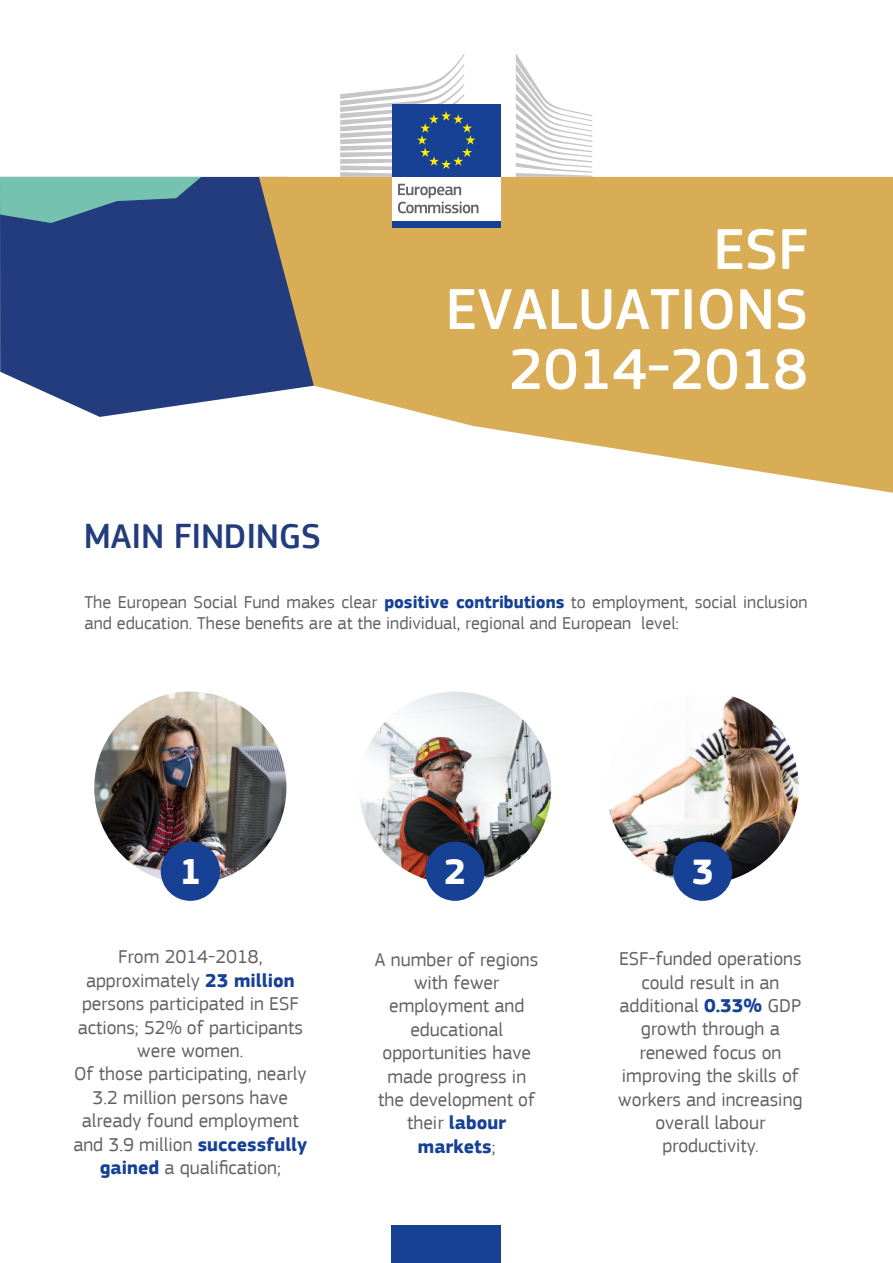
<style>
.page{position:relative;width:893px;height:1263px;background:#fff}
.page>*{position:absolute;margin:0;border:0;box-sizing:border-box;transform-origin:0 0}
.t1{font:500 60px/60px "EC Square Sans Pro";color:#fff;text-align:right}
.t2{font:700 37.2px "EC Square Sans Pro";color:#fff}
.t3{font:500 36px "EC Square Sans Pro";letter-spacing:-.01em;color:#223c7d}
.t4{font:19.5px/23.4px "EC Square Sans Pro";color:#646363;text-align:center}
.t5{font:18px/21.6px "EC Square Sans Pro";color:#646363}
.s1{font-weight:700;color:#164194}
</style>
<div class="page">
<div style="left:392px;top:1225px;width:109px;height:38px;background:#164194"></div>
<img style="left:94px;top:691px;width:192px;height:193px;border-radius:96px">
<div style="left:161px;top:842px;width:59px;height:59px;background:#164194;border-radius:50%"></div>
<img style="left:359px;top:691px;width:192px;height:193px;border-radius:96px">
<div style="left:425px;top:842px;width:60px;height:59px;background:#164194;border-radius:50%"></div>
<img style="left:609px;top:696px;width:190px;height:184px">
<div style="left:673px;top:842px;width:59px;height:59px;background:#164194;border-radius:50%"></div>
<svg style="left:0;top:177px;width:259px;height:240px;background:#334b87"></svg>
<svg style="left:259px;top:177px;width:634px;height:316px;fill:#d8ad56"></svg>
<div style="left:392px;top:175px;width:108px;height:48px;background:#fff"></div>
<div style="left:392px;top:104px;width:108px;height:73px;background:#164194"></div>
<svg style="left:340px;top:54px;width:135px;height:123px"></svg>
<div style="left:392px;top:222px;width:108px;height:6px;background:#164194"></div>
<svg style="left:516px;top:54px;width:76px;height:123px"></svg>
<svg style="left:398px;top:184px;width:80px;height:29px"></svg>
<svg style="left:0;top:177px;width:201px;height:46px;background:#58939e"></svg>
<h3 class="t3" style="left:84px;top:515px;width:238px">MAIN FINDINGS</h3>
<h1 class="t1" style="left:445px;top:220px;width:364px">ESF<br>EVALUATIONS<br>2014-2018</h1>
<p class="t5" style="left:84px;top:591px;width:724px">The European Social Fund makes clear <span class="s1">positive contributions</span> to employment, social inclusion and education. These benefits are at the individual, regional and European level:</p>
<h2 class="t2" style="left:179px;top:849px;width:24px">1</h2>
<h2 class="t2" style="left:444px;top:849px;width:24px">2</h2>
<h2 class="t2" style="left:692px;top:849px;width:24px">3</h2>
<p class="t4" style="left:73px;top:945px;width:235px">From 2014-2018, approximately <span class="s1">23 million </span>persons participated in ESF actions; 52% of participants were women.<br>Of those participating, nearly<br>3.2 million persons have already found employment and 3.9 million <span class="s1">successfully gained</span> a qualification;</p>
<p class="t4" style="left:375px;top:947px;width:165px">A number of regions with fewer employment and educational opportunities have made progress in the development of their <span class="s1">labour markets</span>;</p>
<p class="t4" style="left:618px;top:947px;width:186px">ESF-funded operations could result in an additional <span class="s1">0.33%</span> GDP growth through a renewed focus on improving the skills of workers and increasing overall labour productivity.</p>
</div>
